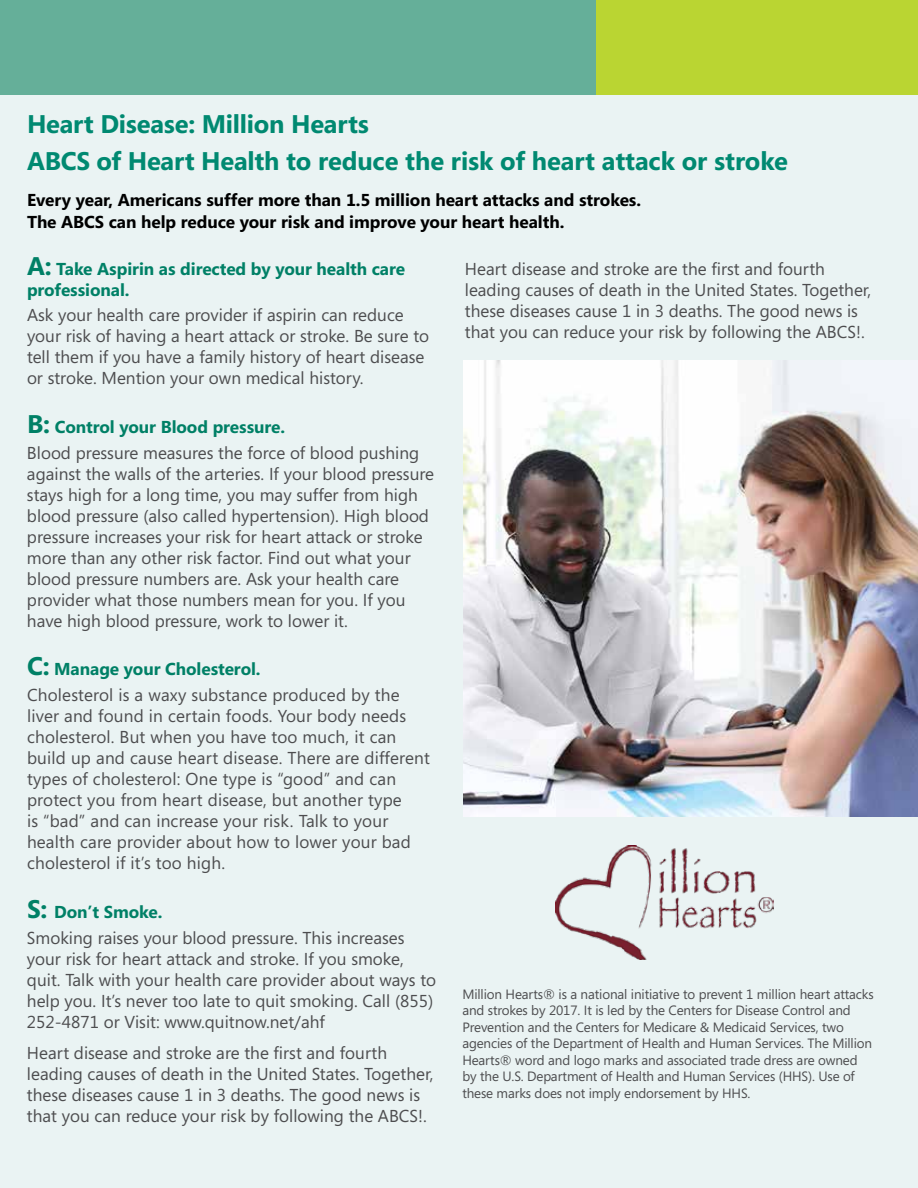
<style>
.page{position:relative;width:918px;height:1188px;background:#fff}
.page>*{position:absolute;margin:0;border:0;box-sizing:border-box;transform-origin:0 0}
.t1{font:700 25.5px/36.3px "Segoe";letter-spacing:-.01em;color:#008971}
.t2{font:17.25px/21px "Segoe";color:#4d4d4f}
.t3{font:700 17.25px/22.8px "Segoe";letter-spacing:-.005em;color:#000}
.t4{font:700 17.25px/21px "Segoe";letter-spacing:-.005em;color:#008066}
.t5{font:13.5px/16.5px "Segoe";letter-spacing:-.01em;color:#4d4d4f}
.s1{font-size:25.5px}
.s2{font-weight:700;font-size:25.5px;color:#008066}
.s3{font-weight:700;color:#008066}
</style>
<div class="page">
<div style="left:0;top:23px;width:918px;height:1165px;background:#eaf3f3"></div>
<div style="left:0;top:0;width:891px;height:94px;background:#65af99"></div>
<div style="left:597px;top:0;width:321px;height:94px;background:#bad532"></div>
<img style="left:463px;top:361px;width:455px;height:456px">
<img style="left:555px;top:846px;width:219px;height:113px">
<h1 class="t1" style="left:27px;top:105px;width:762px">Heart Disease: Million Hearts<br>ABCS of Heart Health to reduce the risk of heart attack or stroke</h1>
<p class="t3" style="left:27px;top:187px;width:616px">Every year, Americans suffer more than 1.5 million heart attacks and strokes.<br>The ABCS can help reduce your risk and improve your heart health.</p>
<p class="t4" style="left:27px;top:257px;width:380px"><span class="s1">A:</span> Take Aspirin as directed by your health care professional.</p>
<p class="t2" style="left:27px;top:304px;width:404px">Ask your health care provider if aspirin can reduce your risk of having a heart attack or stroke. Be sure to tell them if you have a family history of heart disease or stroke. Mention your own medical history.</p>
<p class="t2" style="left:27px;top:414px;width:394px;line-height:25.8px"><span class="s2">B:</span> <span class="s3">Control your Blood pressure.<br></span>Blood pressure measures the force of blood pushing</p>
<p class="t2" style="left:27px;top:463px;width:409px">against the walls of the arteries. If your blood pressure stays high for a long time, you may suffer from high blood pressure (also called hypertension). High blood pressure increases your risk for heart attack or stroke more than any other risk factor. Find out what your blood pressure numbers are. Ask your health care provider what those numbers mean for you. If you have high blood pressure, work to lower it.</p>
<p class="t2" style="left:27px;top:656px;width:374px;line-height:25.8px"><span class="s2">C:</span> <span class="s3">Manage your Cholesterol.<br></span>Cholesterol is a waxy substance produced by the</p>
<p class="t2" style="left:27px;top:705px;width:405px">liver and found in certain foods. Your body needs cholesterol. But when you have too much, it can build up and cause heart disease. There are different types of cholesterol: One type is “good” and can protect you from heart disease, but another type<br>is “bad” and can increase your risk. Talk to your health care provider about how to lower your bad cholesterol if it’s too high.</p>
<p class="t2" style="left:27px;top:898px;width:379px;line-height:25.8px"><span class="s2">S:</span> <span class="s3">Don’t Smoke.<br></span>Smoking raises your blood pressure. This increases</p>
<p class="t2" style="left:27px;top:948px;width:411px">your risk for heart attack and stroke. If you smoke, quit. Talk with your health care provider about ways to help you. It’s never too late to quit smoking. Call (855)<br>252-4871 or Visit: www.quitnow.net/ahf</p>
<p class="t2" style="left:27px;top:1042px;width:408px">Heart disease and stroke are the first and fourth leading causes of death in the United States. Together, these diseases cause 1 in 3 deaths. The good news is that you can reduce your risk by following the ABCS!.</p>
<p class="t2" style="left:465px;top:258px;width:408px">Heart disease and stroke are the first and fourth leading causes of death in the United States. Together, these diseases cause 1 in 3 deaths. The good news is that you can reduce your risk by following the ABCS!.</p>
<p class="t5" style="left:462px;top:985px;width:413px">Million Hearts® is a national initiative to prevent 1 million heart attacks and strokes by 2017. It is led by the Centers for Disease Control and Prevention and the Centers for Medicare &amp; Medicaid Services, two agencies of the Department of Health and Human Services. The Million Hearts® word and logo marks and associated trade dress are owned by the U.S. Department of Health and Human Services (HHS). Use of these marks does not imply endorsement by HHS.</p>
</div>
